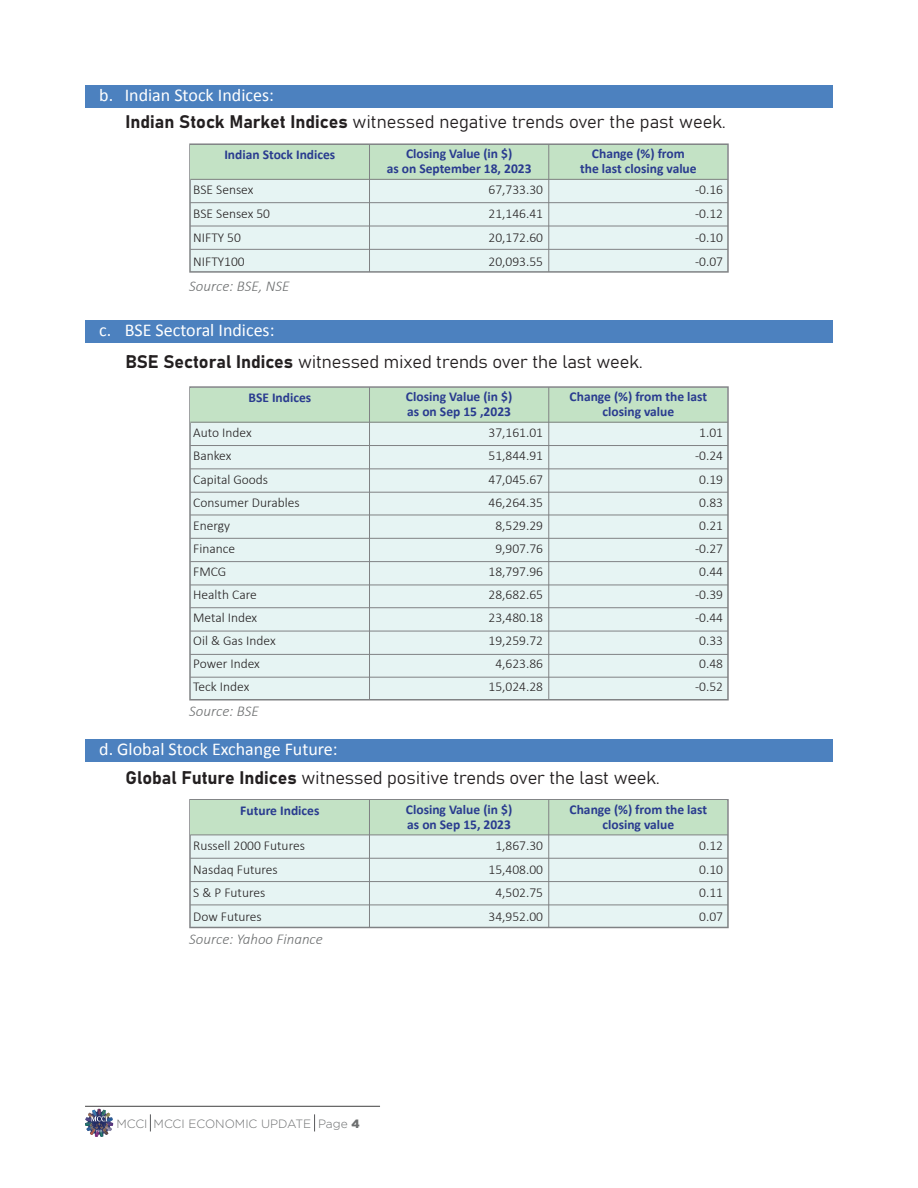
<style>
.page{position:relative;width:918px;height:1188px;background:#fff}
.page>*{position:absolute;margin:0;border:0;box-sizing:border-box;transform-origin:0 0}
.t1{font:18px "Bahnschrift";color:#231f20}
.t2{font:18px "Calibri";color:#fff}
.t3{font:italic 300 15px "Calibri";color:#6d6f70}
.t4{font:300 13.5px "Calibri";color:#231f20}
.t5{font:700 13.5px/15px "Calibri";color:#293b8f;text-align:center}
.t6{font:300 12px "Gotham";color:#6d6f70}
.s1{font-weight:900}
</style>
<div class="page">
<div style="left:85px;top:739px;width:748px;height:23px;background:#4c81bf"></div>
<div style="left:85px;top:85px;width:748px;height:23px;background:#4c81bf"></div>
<svg style="left:150px;top:1114px;width:1px;height:17px"></svg>
<svg style="left:314px;top:1114px;width:1px;height:17px"></svg>
<svg style="left:85px;top:1109px;width:28px;height:28px"></svg>
<hr style="left:85px;top:1106px;width:295px;height:1px;background:#414041">
<svg style="left:189px;top:799px;width:540px;height:129px;background:#e0eeed"></svg>
<div style="left:191px;top:801px;width:536px;height:34px;background:#c3e2c5"></div>
<hr style="left:369px;top:800px;width:1px;height:127px;background:#808284">
<hr style="left:549px;top:800px;width:1px;height:127px;background:#808284">
<hr style="left:190px;top:835px;width:538px;height:1px;background:#808284">
<hr style="left:190px;top:858px;width:538px;height:1px;background:#808284">
<hr style="left:190px;top:881px;width:538px;height:1px;background:#808284">
<hr style="left:190px;top:905px;width:538px;height:1px;background:#808284">
<svg style="left:189px;top:143px;width:540px;height:130px;background:#e0eeed"></svg>
<div style="left:191px;top:145px;width:536px;height:34px;background:#c3e2c5"></div>
<hr style="left:369px;top:144px;width:1px;height:128px;background:#808284">
<hr style="left:549px;top:144px;width:1px;height:128px;background:#808284">
<hr style="left:190px;top:179px;width:538px;height:1px;background:#808284">
<hr style="left:190px;top:202px;width:538px;height:1px;background:#808284">
<hr style="left:190px;top:226px;width:538px;height:1px;background:#808284">
<hr style="left:190px;top:249px;width:538px;height:1px;background:#808284">
<div style="left:85px;top:321px;width:748px;height:22px;background:#4c81bf"></div>
<div style="left:189px;top:386px;width:540px;height:315px;background:#e6f4f3"></div>
<div style="left:191px;top:388px;width:536px;height:34px;background:#c3e2c5"></div>
<hr style="left:190px;top:422px;width:538px;height:1px;background:#808284">
<hr style="left:190px;top:445px;width:538px;height:1px;background:#808284">
<hr style="left:190px;top:469px;width:538px;height:1px;background:#808284">
<hr style="left:190px;top:492px;width:538px;height:1px;background:#808284">
<hr style="left:190px;top:515px;width:538px;height:1px;background:#808284">
<hr style="left:190px;top:538px;width:538px;height:1px;background:#808284">
<hr style="left:190px;top:561px;width:538px;height:1px;background:#808284">
<hr style="left:190px;top:585px;width:538px;height:1px;background:#808284">
<hr style="left:190px;top:607px;width:538px;height:1px;background:#808284">
<hr style="left:190px;top:631px;width:538px;height:1px;background:#808284">
<hr style="left:190px;top:654px;width:538px;height:1px;background:#808284">
<hr style="left:190px;top:677px;width:538px;height:1px;background:#808284">
<hr style="left:369px;top:387px;width:1px;height:313px;background:#808284">
<hr style="left:549px;top:387px;width:1px;height:313px;background:#808284">
<h1 class="t2" style="left:99px;top:83px;width:176px">b. Indian Stock Indices:</h1>
<h1 class="t1" style="left:126px;top:108px;width:602px">Indian Stock Market Indices witnessed negative trends over the past week.</h1>
<p class="t5" style="left:224px;top:147px;width:112px">Indian Stock Indices</p>
<p class="t5" style="left:387px;top:146px;width:146px">Closing Value (in $)<br>as on September 18, 2023</p>
<p class="t5" style="left:580px;top:146px;width:118px">Change (%) from<br>the last closing value</p>
<p class="t4" style="left:193px;top:182px;width:62px">BSE Sensex</p>
<p class="t4" style="left:489px;top:182px;width:56px">67,733.30</p>
<p class="t4" style="left:695px;top:182px;width:29px">-0.16</p>
<p class="t4" style="left:193px;top:205px;width:78px">BSE Sensex 50</p>
<p class="t4" style="left:489px;top:205px;width:56px">21,146.41</p>
<p class="t4" style="left:695px;top:205px;width:29px">-0.12</p>
<p class="t4" style="left:193px;top:229px;width:49px">NIFTY 50</p>
<p class="t4" style="left:489px;top:229px;width:56px">20,172.60</p>
<p class="t4" style="left:695px;top:229px;width:29px">-0.10</p>
<p class="t4" style="left:193px;top:253px;width:53px">NIFTY100</p>
<p class="t4" style="left:489px;top:253px;width:56px">20,093.55</p>
<p class="t4" style="left:695px;top:253px;width:29px">-0.07</p>
<p class="t3" style="left:189px;top:277px;width:102px">Source: BSE, NSE</p>
<h1 class="t2" style="left:99px;top:319px;width:177px">c. BSE Sectoral Indices:</h1>
<h1 class="t1" style="left:126px;top:348px;width:519px">BSE Sectoral Indices witnessed mixed trends over the last week.</h1>
<p class="t5" style="left:406px;top:389px;width:108px;text-align:left">Closing Value (in $) as on Sep 15 ,2023</p>
<p class="t5" style="left:570px;top:389px;width:139px">Change (%) from the last closing value</p>
<p class="t5" style="left:248px;top:390px;width:64px">BSE Indices</p>
<p class="t4" style="left:193px;top:424px;width:60px">Auto Index</p>
<p class="t4" style="left:489px;top:424px;width:56px">37,161.01</p>
<p class="t4" style="left:699px;top:424px;width:25px">1.01</p>
<p class="t4" style="left:193px;top:448px;width:40px">Bankex</p>
<p class="t4" style="left:489px;top:448px;width:56px">51,844.91</p>
<p class="t4" style="left:695px;top:448px;width:29px">-0.24</p>
<p class="t4" style="left:193px;top:471px;width:76px">Capital Goods</p>
<p class="t4" style="left:489px;top:471px;width:56px">47,045.67</p>
<p class="t4" style="left:699px;top:471px;width:25px">0.19</p>
<p class="t4" style="left:193px;top:494px;width:108px">Consumer Durables</p>
<p class="t4" style="left:489px;top:494px;width:56px">46,264.35</p>
<p class="t4" style="left:699px;top:494px;width:25px">0.83</p>
<p class="t4" style="left:193px;top:517px;width:39px">Energy</p>
<p class="t4" style="left:495px;top:517px;width:49px">8,529.29</p>
<p class="t4" style="left:699px;top:517px;width:25px">0.21</p>
<p class="t4" style="left:193px;top:540px;width:43px">Finance</p>
<p class="t4" style="left:495px;top:540px;width:49px">9,907.76</p>
<p class="t4" style="left:695px;top:540px;width:29px">-0.27</p>
<p class="t4" style="left:193px;top:563px;width:35px">FMCG</p>
<p class="t4" style="left:489px;top:563px;width:56px">18,797.96</p>
<p class="t4" style="left:699px;top:563px;width:25px">0.44</p>
<p class="t4" style="left:193px;top:586px;width:65px">Health Care</p>
<p class="t4" style="left:489px;top:586px;width:56px">28,682.65</p>
<p class="t4" style="left:695px;top:586px;width:29px">-0.39</p>
<p class="t4" style="left:193px;top:609px;width:66px">Metal Index</p>
<p class="t4" style="left:489px;top:609px;width:56px">23,480.18</p>
<p class="t4" style="left:695px;top:609px;width:29px">-0.44</p>
<p class="t4" style="left:193px;top:632px;width:84px">Oil &amp; Gas Index</p>
<p class="t4" style="left:489px;top:632px;width:56px">19,259.72</p>
<p class="t4" style="left:699px;top:632px;width:25px">0.33</p>
<p class="t4" style="left:193px;top:655px;width:68px">Power Index</p>
<p class="t4" style="left:495px;top:655px;width:49px">4,623.86</p>
<p class="t4" style="left:699px;top:655px;width:25px">0.48</p>
<p class="t4" style="left:193px;top:679px;width:58px">Teck Index</p>
<p class="t4" style="left:489px;top:679px;width:56px">15,024.28</p>
<p class="t4" style="left:695px;top:679px;width:29px">-0.52</p>
<p class="t3" style="left:189px;top:701px;width:71px">Source: BSE</p>
<h1 class="t2" style="left:99px;top:738px;width:240px">d. Global Stock Exchange Future:</h1>
<h1 class="t1" style="left:126px;top:764px;width:536px">Global Future Indices witnessed positive trends over the last week.</h1>
<p class="t5" style="left:240px;top:803px;width:81px">Future Indices</p>
<p class="t5" style="left:406px;top:802px;width:108px;text-align:left">Closing Value (in $) as on Sep 15, 2023</p>
<p class="t5" style="left:570px;top:802px;width:139px">Change (%) from the last closing value</p>
<p class="t4" style="left:193px;top:837px;width:113px">Russell 2000 Futures</p>
<p class="t4" style="left:495px;top:837px;width:49px">1,867.30</p>
<p class="t4" style="left:699px;top:837px;width:25px">0.12</p>
<p class="t4" style="left:193px;top:861px;width:86px">Nasdaq Futures</p>
<p class="t4" style="left:489px;top:861px;width:56px">15,408.00</p>
<p class="t4" style="left:699px;top:861px;width:25px">0.10</p>
<p class="t4" style="left:193px;top:885px;width:74px">S &amp; P Futures</p>
<p class="t4" style="left:495px;top:885px;width:49px">4,502.75</p>
<p class="t4" style="left:699px;top:885px;width:25px">0.11</p>
<p class="t4" style="left:193px;top:908px;width:70px">Dow Futures</p>
<p class="t4" style="left:489px;top:908px;width:56px">34,952.00</p>
<p class="t4" style="left:699px;top:908px;width:25px">0.07</p>
<p class="t3" style="left:189px;top:930px;width:135px">Source: Yahoo Finance</p>
<p class="t6" style="left:116px;top:1117px;width:245px">MCCI MCCI ECONOMIC UPDATE Page <span class="s1">4</span></p>
</div>
